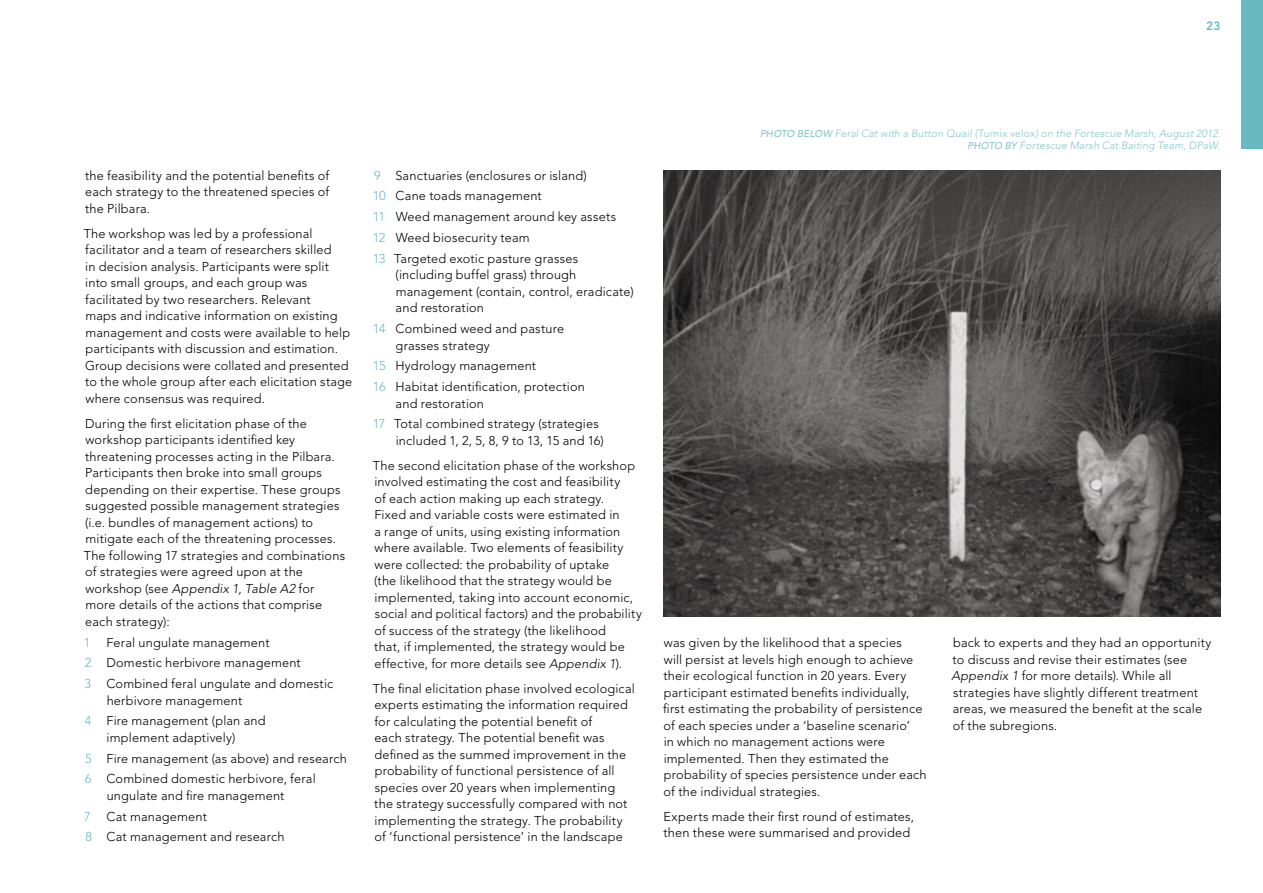
<style>
.page{position:relative;width:1263px;height:893px;background:#fff}
.page>*{position:absolute;margin:0;border:0;box-sizing:border-box;transform-origin:0 0}
.t1{font:300 12.75px/16.5px "Avenir LT Std";letter-spacing:.015em;color:#000}
.t2{font:300 12.75px "Avenir LT Std";color:#68bac0}
.t3{font:800 12px "Avenir LT Std";color:#68bac0}
.t4{font:italic 300 10.5px/12px "Avenir LT Std";letter-spacing:.015em;color:#85c5ca;text-align:right}
.s1{font-family:"Avenir"}
.s2{font-style:italic}
.s3{color:#68bac0}
.s4{font-family:"Avenir";font-weight:500;font-size:9.75px}
.s5{font-family:"Avenir";font-style:normal}
</style>
<div class="page">
<div style="left:1242px;top:0;width:21px;height:149px;background:#68bac0"></div>
<img style="left:663px;top:170px;width:557px;height:447px">
<p class="t3" style="left:1206px;top:19px;width:16px">23</p>
<p class="t1" style="left:85px;top:167px;width:246px;text-align:justify">the feasibility and the potential benefits of each strategy to the threatened species of the Pilbara.</p>
<p class="t1" style="left:84px;top:225px;width:270px">The workshop was led by a professional facilitator and a team of researchers skilled<br>in decision analysis. Participants were split into small groups, and each group was facilitated by two researchers. Relevant<br>maps and indicative information on existing management and costs were available to help participants with discussion and estimation.<br>Group decisions were collated and presented to the whole group after each elicitation stage where consensus was required.</p>
<p class="t1" style="left:84px;top:415px;width:263px">During the first elicitation phase of the workshop participants identified key threatening processes acting in the Pilbara.<br>Participants then broke into small groups depending on their expertise. These groups suggested possible management strategies (i.e. bundles of management actions<span class="s1">)</span> to mitigate each of the threatening processes.<br>The following 17 strategies and combinations of strategies were agreed upon at the workshop (see <span class="s2">Appendix 1</span>, <span class="s2">Table A2</span> for more details of the actions that comprise each strategy<span class="s1">)</span>:</p>
<p class="t2" style="left:84px;top:635px;width:8px">1</p>
<p class="t1" style="left:85px;top:632px;width:250px;line-height:20.7px;text-indent:22px">Feral ungulate management<br><span class="s3">2</span> Domestic herbivore management<br><span class="s3">3</span> Combined feral ungulate and domestic</p>
<p class="t1" style="left:85px;top:690px;width:182px;line-height:20.7px;text-align:center">herbivore management<br><span class="s3">4</span> Fire management (plan and</p>
<p class="t1" style="left:85px;top:727px;width:263px;line-height:20.7px;text-indent:22px">implement adaptively<span class="s1">)<br></span><span class="s3">5</span> Fire management (as above<span class="s1">)</span> and research<br><span class="s3">6</span> Combined domestic herbivore, feral</p>
<p class="t1" style="left:84px;top:785px;width:202px;line-height:20.7px;text-indent:23px">ungulate and fire management<br><span class="s3">7</span> Cat management<br><span class="s3">8</span> Cat management and research</p>
<p class="t1" style="left:373px;top:165px;width:245px;line-height:20.7px"><span class="s3">9</span> Sanctuaries (enclosures or island<span class="s1">)<br></span><span class="s3">10</span> Cane toads management<br><span class="s3">11</span> Weed management around key assets<br><span class="s3">12</span> Weed biosecurity team<br><span class="s3">13</span> Targeted exotic pasture grasses</p>
<p class="t1" style="left:395px;top:267px;width:240px">(including buffel grass<span class="s1">)</span> through management (contain, control, eradicate<span class="s1">) </span>and restoration</p>
<p class="t1" style="left:396px;top:320px;width:170px;text-indent:-23px"><span class="s3">14</span> Combined weed and pasture grasses strategy</p>
<p class="t1" style="left:373px;top:356px;width:214px;line-height:20.7px"><span class="s3">15</span> Hydrology management<br><span class="s3">16</span> Habitat identification, protection</p>
<p class="t1" style="left:373px;top:393px;width:227px;line-height:20.7px;text-indent:23px">and restoration<br><span class="s3">17</span> Total combined strategy (strategies</p>
<p class="t1" style="left:373px;top:428px;width:264px;line-height:25px;text-indent:23px">included 1, 2, 5, 8, 9 to 13, 15 and 16<span class="s1">)<br></span>The second elicitation phase of the workshop</p>
<p class="t1" style="left:374px;top:474px;width:269px">involved estimating the cost and feasibility<br>of each action making up each strategy.<br>Fixed and variable costs were estimated in<br>a range of units, using existing information where available. Two elements of feasibility were collected: the probability of uptake<br>(the likelihood that the strategy would be implemented, taking into account economic, social and political factors<span class="s1">)</span> and the probability of success of the strategy (the likelihood<br>that, if implemented, the strategy would be effective, for more details see <span class="s2">Appendix 1</span><span class="s1">)</span>.</p>
<p class="t1" style="left:373px;top:680px;width:263px">The final elicitation phase involved ecological experts estimating the information required for calculating the potential benefit of<br>each strategy. The potential benefit was defined as the summed improvement in the probability of functional persistence of all species over 20 years when implementing the strategy successfully compared with not implementing the strategy. The probability of ‘functional persistence’ in the landscape</p>
<p class="t4" style="left:760px;top:127px;width:462px"><span class="s4">PHOTO BELOW</span> Feral Cat with a Button Quail (<span class="s5">Turnix velox</span>) on the Fortescue Marsh, August 2012.<br><span class="s4">PHOTO BY</span> Fortescue Marsh Cat Baiting Team, DPaW.</p>
<p class="t1" style="left:663px;top:635px;width:265px">was given by the likelihood that a species<br>will persist at levels high enough to achieve their ecological function in 20 years. Every participant estimated benefits individually, first estimating the probability of persistence of each species under a ‘baseline scenario’<br>in which no management actions were implemented. Then they estimated the probability of species persistence under each of the individual strategies.</p>
<p class="t1" style="left:663px;top:808px;width:252px">Experts made their first round of estimates, then these were summarised and provided</p>
<p class="t1" style="left:951px;top:635px;width:261px">back to experts and they had an opportunity to discuss and revise their estimates (see <span class="s2">Appendix 1</span> for more details<span class="s1">)</span>. While all strategies have slightly different treatment areas, we measured the benefit at the scale of the subregions.</p>
</div>
